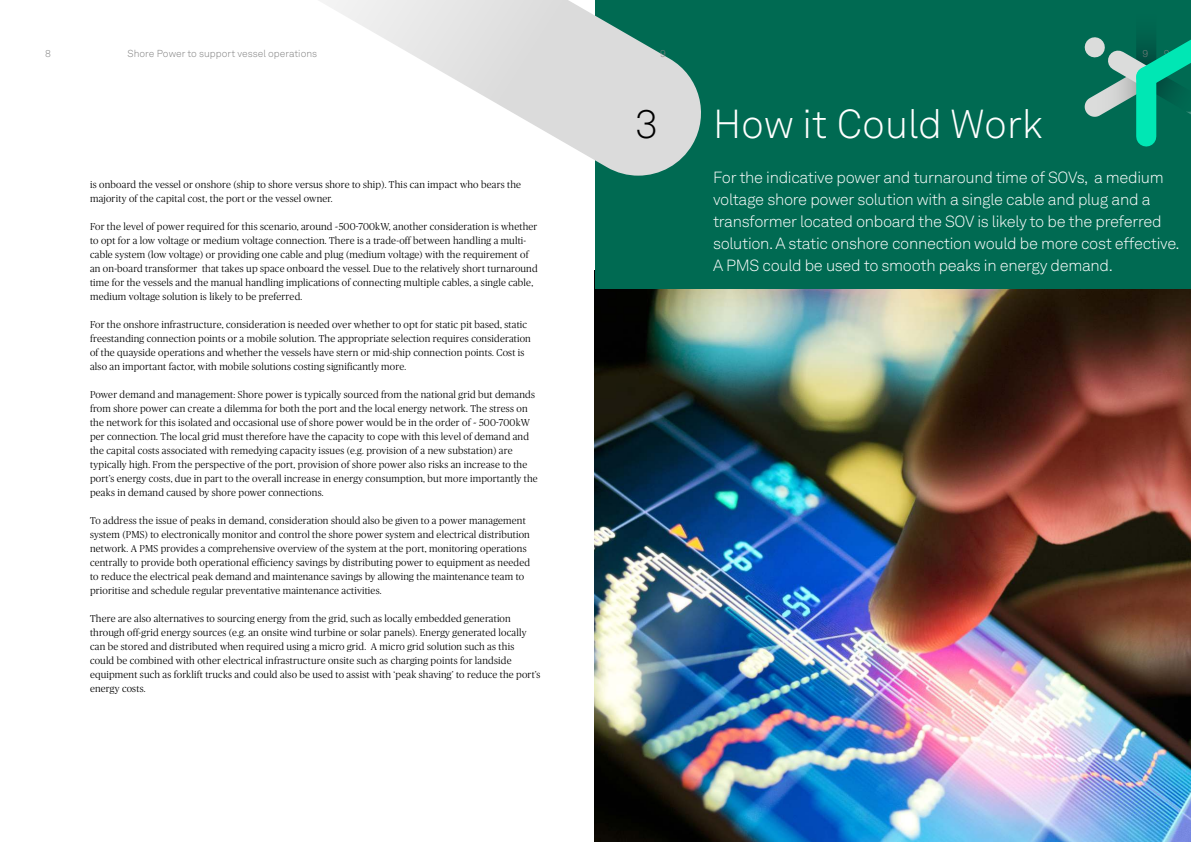
<style>
.page{position:relative;width:1191px;height:842px;background:#fff}
.page>*{position:absolute;margin:0;border:0;box-sizing:border-box;transform-origin:0 0}
.t1{font:300 40px "Akkurat LL";color:#fff}
.t2{font:300 40px "Akkurat LL";color:#000}
.t3{font:300 16px/22px "Akkurat LL";letter-spacing:-.02em;color:#fff}
.t4{font:300 10px/14px "Publico Headline";letter-spacing:.02em;color:#000}
.t5{font:300 10px "Akkurat LL";color:#808080}
</style>
<div class="page">
<img style="left:594px;top:270px;width:597px;height:572px">
<div style="left:595px;top:0;width:596px;height:288px;background:#006a52"></div>
<svg style="left:319px;top:0;width:382px;height:176px;fill:#e2e2e2"></svg>
<svg style="left:1084px;top:37px;width:107px;height:97px"></svg>
<div style="left:1136px;top:77px;width:20px;height:59px;background:#00e7b4"></div>
<p class="t5" style="left:45px;top:49px;width:7px">8</p>
<p class="t5" style="left:128px;top:49px;width:191px">Shore Power to support vessel operations</p>
<p class="t4" style="left:90px;top:178px;width:432px">is onboard the vessel or onshore (ship to shore versus shore to ship). This can impact who bears the majority of the capital cost, the port or the vessel owner.</p>
<p class="t4" style="left:90px;top:220px;width:449px">For the level of power required for this scenario, around ~500-700kW, another consideration is whether to opt for a low voltage or medium voltage connection. There is a trade-off between handling a multi&shy;cable system (low voltage) or providing one cable and plug (medium voltage) with the requirement of an on-board transformer that takes up space onboard the vessel. Due to the relatively short turnaround time for the vessels and the manual handling implications of connecting multiple cables, a single cable, medium voltage solution is likely to be preferred.</p>
<p class="t4" style="left:90px;top:318px;width:442px">For the onshore infrastructure, consideration is needed over whether to opt for static pit based, static freestanding connection points or a mobile solution. The appropriate selection requires consideration of the quayside operations and whether the vessels have stern or mid-ship connection points. Cost is also an important factor, with mobile solutions costing significantly more.</p>
<p class="t4" style="left:90px;top:388px;width:449px">Power demand and management: Shore power is typically sourced from the national grid but demands from shore power can create a dilemma for both the port and the local energy network. The stress on the network for this isolated and occasional use of shore power would be in the order of ~ 500-700kW per connection. The local grid must therefore have the capacity to cope with this level of demand and the capital costs associated with remedying capacity issues (e.g. provision of a new substation) are typically high. From the perspective of the port, provision of shore power also risks an increase to the port’s energy costs, due in part to the overall increase in energy consumption, but more importantly the peaks in demand caused by shore power connections.</p>
<p class="t4" style="left:90px;top:514px;width:441px">To address the issue of peaks in demand, consideration should also be given to a power management system (PMS) to electronically monitor and control the shore power system and electrical distribution network. A PMS provides a comprehensive overview of the system at the port, monitoring operations centrally to provide both operational efficiency savings by distributing power to equipment as needed to reduce the electrical peak demand and maintenance savings by allowing the maintenance team to prioritise and schedule regular preventative maintenance activities.</p>
<p class="t4" style="left:90px;top:612px;width:452px">There are also alternatives to sourcing energy from the grid, such as locally embedded generation through off-grid energy sources (e.g. an onsite wind turbine or solar panels). Energy generated locally can be stored and distributed when required using a micro grid. A micro grid solution such as this could be combined with other electrical infrastructure onsite such as charging points for landside equipment such as forklift trucks and could also be used to assist with ‘peak shaving’ to reduce the port’s energy costs.</p>
<p class="t5" style="left:660px;top:49px;width:7px">9</p>
<p class="t5" style="left:1139px;top:49px;width:7px">9</p>
<p class="t5" style="left:1163px;top:49px;width:7px">9</p>
<p class="t5" style="left:1142px;top:49px;width:7px">9</p>
<h1 class="t2" style="left:635px;top:107px;width:24px">3</h1>
<h1 class="t1" style="left:713px;top:107px;width:331px">How it Could Work</h1>
<p class="t3" style="left:713px;top:168px;width:468px">For the indicative power and turnaround time of SOVs, a medium voltage shore power solution with a single cable and plug and a transformer located onboard the SOV is likely to be the preferred solution. A static onshore connection would be more cost effective.<br>A PMS could be used to smooth peaks in energy demand.</p>
</div>
